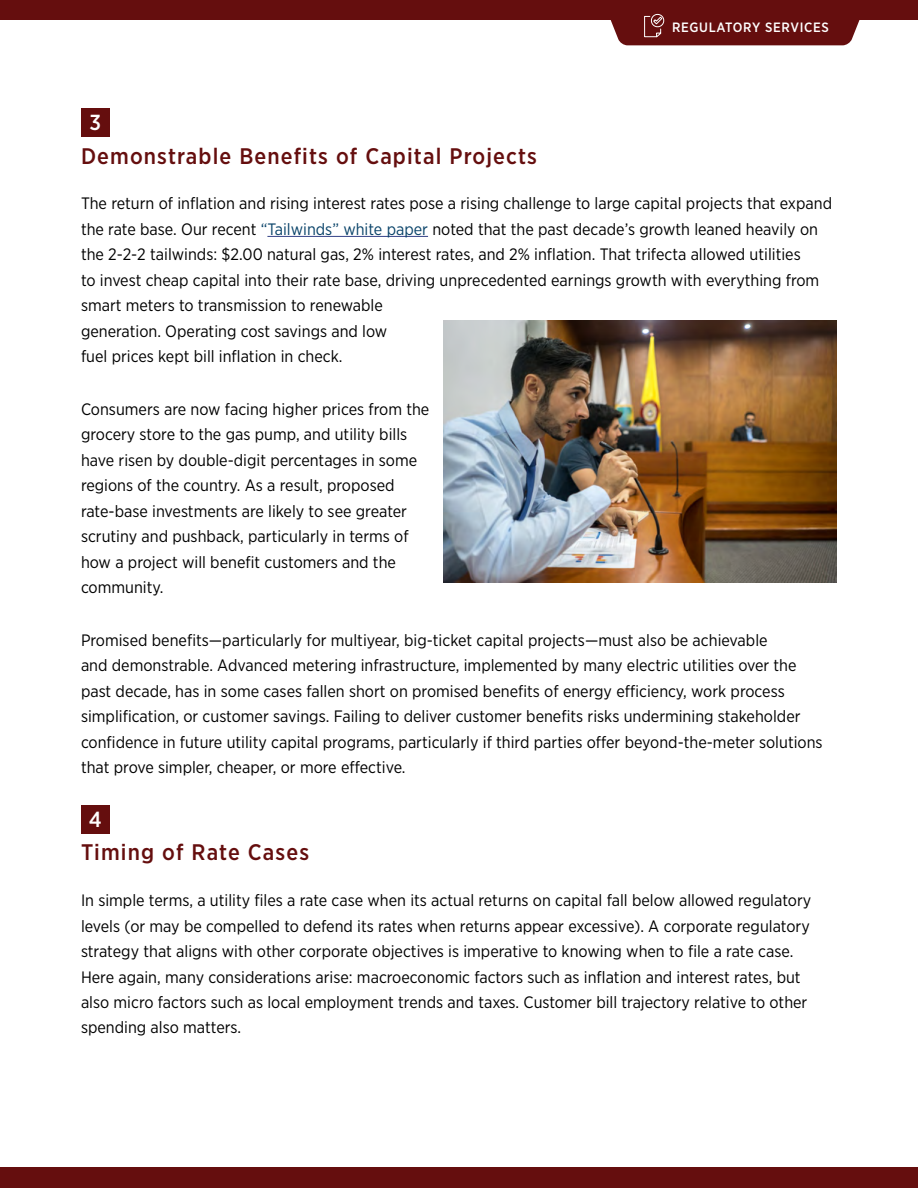
<style>
.page{position:relative;width:918px;height:1188px;background:#fff}
.page>*{position:absolute;margin:0;border:0;box-sizing:border-box;transform-origin:0 0}
.t1{font:500 22.5px "Gotham Narrow";letter-spacing:.05em;color:#650e0e}
.t2{font:500 21.75px "Gotham Narrow";color:#fff}
.t3{font:16.5px/25.5px "Gotham Narrow";color:#000}
.t4{font:500 13.5px "Gotham Narrow";letter-spacing:.05em;color:#fff}
.s1{color:#094369}
</style>
<div class="page">
<hr style="left:267px;top:236px;width:161px;height:1px;background:#344287">
<div style="left:81px;top:108px;width:29px;height:29px;background:#650e0e"></div>
<div style="left:81px;top:805px;width:29px;height:28px;background:#650e0e"></div>
<img style="left:444px;top:320px;width:393px;height:263px">
<div style="left:0;top:1167px;width:918px;height:21px;background:#650e0e"></div>
<div style="left:0;top:0;width:918px;height:19px;background:#650e0e"></div>
<svg style="left:606px;top:13px;width:258px;height:32px"></svg>
<p class="t4" style="left:672px;top:19px;width:158px">REGULATORY SERVICES</p>
<h2 class="t2" style="left:89px;top:109px;width:13px">3</h2>
<h1 class="t1" style="left:81px;top:141px;width:458px">Demonstrable Benefits of Capital Projects</h1>
<p class="t3" style="left:81px;top:190px;width:753px">The return of inflation and rising interest rates pose a rising challenge to large capital projects that expand the rate base. Our recent <span class="s1">“Tailwinds” white paper</span> noted that the past decade’s growth leaned heavily on the 2-2-2 tailwinds: $2.00 natural gas, 2% interest rates, and 2% inflation. That trifecta allowed utilities<br>to invest cheap capital into their rate base, driving unprecedented earnings growth with everything from smart meters to transmission to renewable<br>generation. Operating cost savings and low<br>fuel prices kept bill inflation in check.</p>
<p class="t3" style="left:81px;top:396px;width:350px">Consumers are now facing higher prices from the grocery store to the gas pump, and utility bills have risen by double-digit percentages in some regions of the country. As a result, proposed rate-base investments are likely to see greater scrutiny and pushback, particularly in terms of how a project will benefit customers and the community.</p>
<p class="t3" style="left:81px;top:627px;width:743px">Promised benefits—particularly for multiyear, big-ticket capital projects—must also be achievable<br>and demonstrable. Advanced metering infrastructure, implemented by many electric utilities over the past decade, has in some cases fallen short on promised benefits of energy efficiency, work process simplification, or customer savings. Failing to deliver customer benefits risks undermining stakeholder confidence in future utility capital programs, particularly if third parties offer beyond-the-meter solutions that prove simpler, cheaper, or more effective.</p>
<h2 class="t2" style="left:89px;top:805px;width:14px">4</h2>
<h1 class="t1" style="left:81px;top:838px;width:230px">Timing of Rate Cases</h1>
<p class="t3" style="left:81px;top:887px;width:732px">In simple terms, a utility files a rate case when its actual returns on capital fall below allowed regulatory levels (or may be compelled to defend its rates when returns appear excessive). A corporate regulatory strategy that aligns with other corporate objectives is imperative to knowing when to file a rate case.<br>Here again, many considerations arise: macroeconomic factors such as inflation and interest rates, but also micro factors such as local employment trends and taxes. Customer bill trajectory relative to other spending also matters.</p>
</div>
